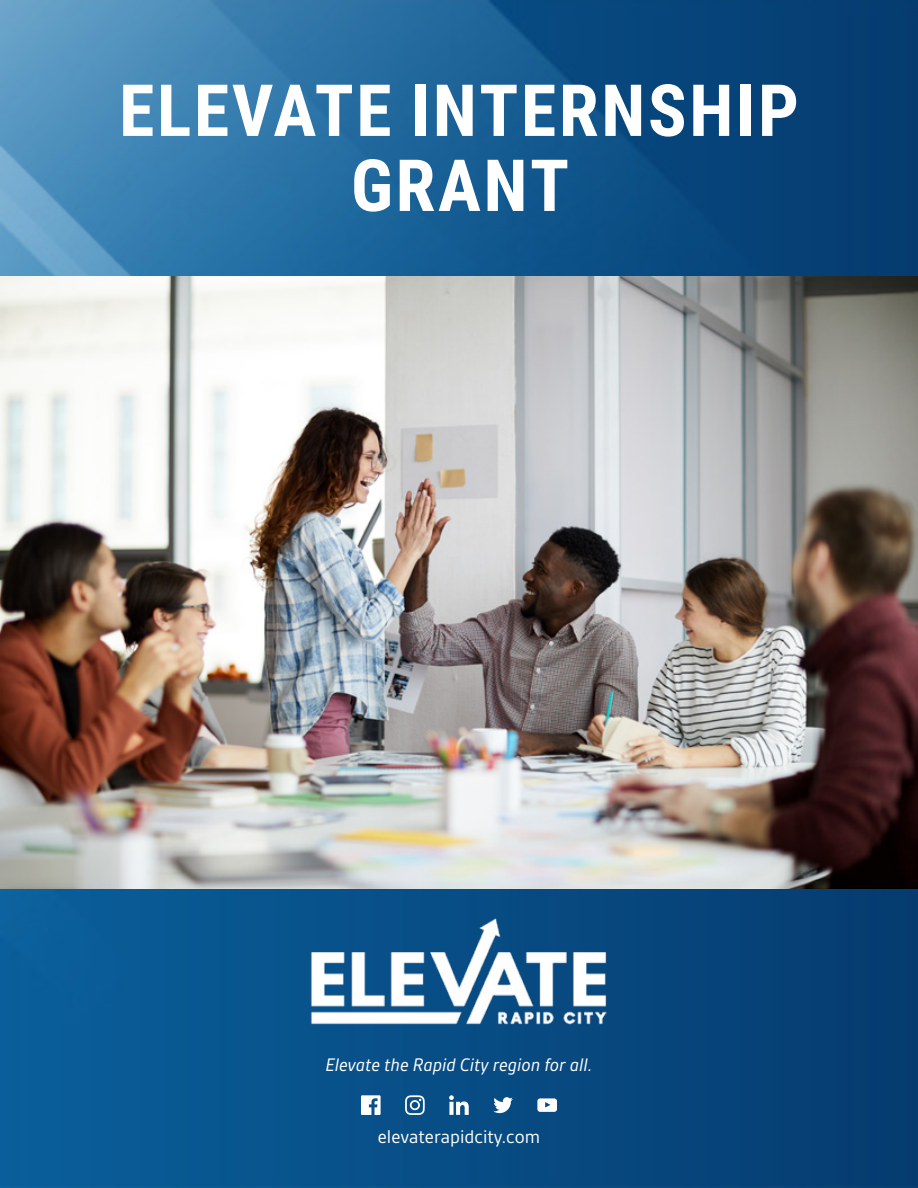
<style>
.page{position:relative;width:918px;height:1188px;background:#fff}
.page>*{position:absolute;margin:0;border:0;box-sizing:border-box;transform-origin:0 0}
.t1{font:700 72px/75px "Roboto Condensed";letter-spacing:.035em;color:#fff;text-align:center}
.t2{font:500 22.5px/25.5px "Roboto";letter-spacing:.035em;color:#fff}
.t3{font:19.8px "Gesta";color:#fff}
.t4{font:italic 19.5px "Gesta";color:#fff}
</style>
<div class="page">
<img style="left:0;top:0;width:918px;height:1188px">
<svg style="left:537px;top:1098px;width:20px;height:14px"></svg>
<svg style="left:493px;top:1097px;width:20px;height:16px"></svg>
<svg style="left:449px;top:1095px;width:20px;height:20px"></svg>
<svg style="left:405px;top:1095px;width:20px;height:20px"></svg>
<svg style="left:361px;top:1095px;width:20px;height:20px"></svg>
<img style="left:279px;top:888px;width:360px;height:154px">
<img style="left:0;top:276px;width:918px;height:612px">
<h1 class="t1" style="left:119px;top:70px;width:681px">ELEVATE INTERNSHIP<br>GRANT</h1>
<p class="t2" style="left:288px;top:86px;width:240px">ELEVATE INTERNSHIP<br>GRANT</p>
<p class="t4" style="left:325px;top:1054px;width:269px">Elevate the Rapid City region for all.</p>
<p class="t3" style="left:378px;top:1125px;width:164px">elevaterapidcity.com</p>
</div>
